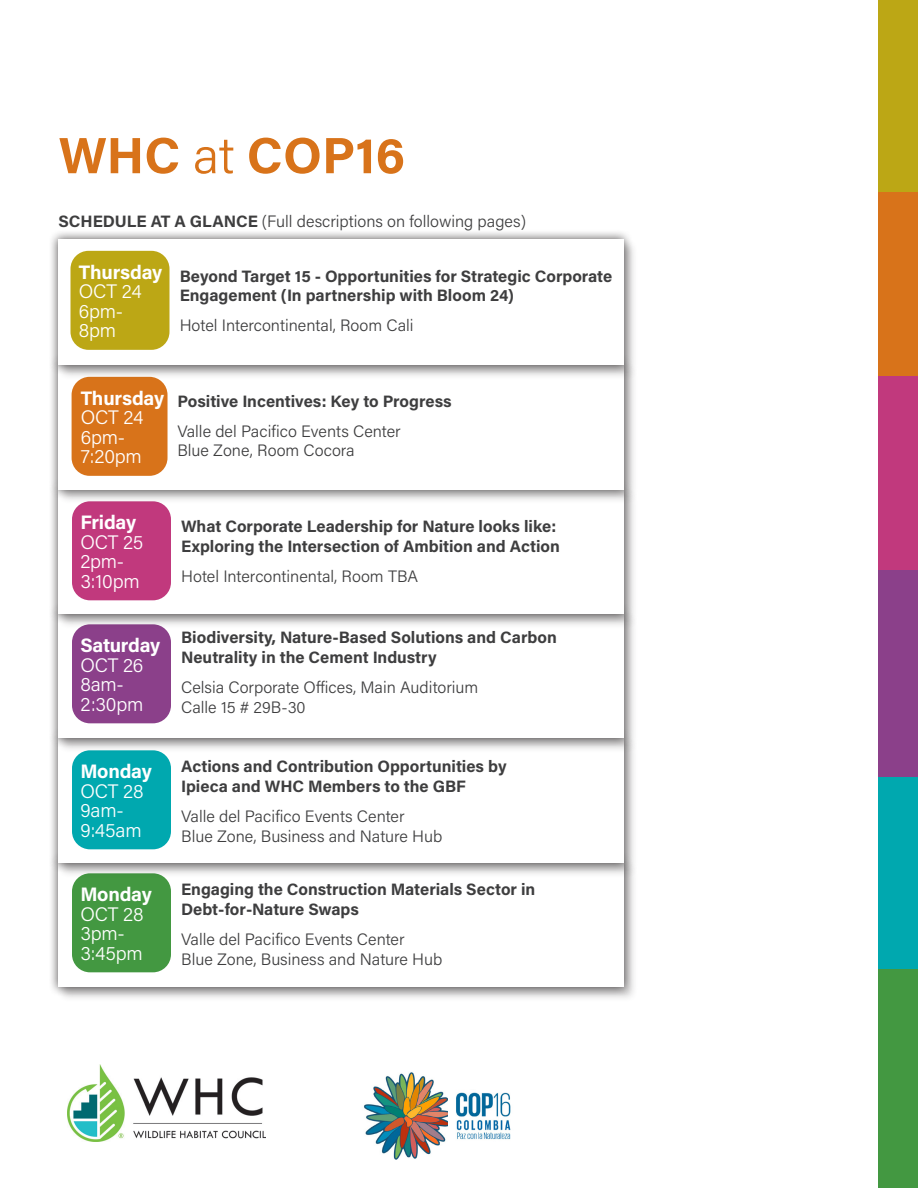
<style>
.page{position:relative;width:918px;height:1188px;background:#fff}
.page>*{position:absolute;margin:0;border:0;box-sizing:border-box;transform-origin:0 0}
.t1{font:700 51px "Acumin Pro";color:#d8731a}
.t2{font:300 19.5px "Acumin Pro";letter-spacing:-.01em;color:#fff}
.t3{font:700 19.5px "Acumin Pro";letter-spacing:-.015em;color:#fff}
.t4{font:700 16.5px/19.8px "Acumin Pro";color:#3e3e3f}
.t5{font:300 16.5px/19.5px "Acumin Pro";color:#3e3e3f}
.s1{font-weight:300}
.s2{font-weight:700}
</style>
<div class="page">
<div style="left:56px;top:861px;width:582px;height:142px;background:#f9f9f9"></div>
<div style="left:49px;top:852px;width:584px;height:145px;background:#231f20;opacity:.75"></div>
<div style="left:58px;top:861px;width:566px;height:126px;background:#fff"></div>
<div style="left:72px;top:873px;width:99px;height:99px;background:#439841;border-radius:18px"></div>
<div style="left:56px;top:736px;width:582px;height:143px;background:#231f20;opacity:.25"></div>
<div style="left:49px;top:727px;width:584px;height:146px;background:#231f20;opacity:.75"></div>
<div style="left:58px;top:737px;width:566px;height:126px;background:#fff"></div>
<div style="left:72px;top:750px;width:99px;height:99px;background:#00a8af;border-radius:18px"></div>
<div style="left:56px;top:612px;width:582px;height:142px;background:#231f20;opacity:.25"></div>
<div style="left:49px;top:603px;width:584px;height:145px;background:#231f20;opacity:.75"></div>
<div style="left:58px;top:612px;width:566px;height:126px;background:#fff"></div>
<div style="left:72px;top:624px;width:99px;height:99px;background:#8b408a;border-radius:18px"></div>
<div style="left:56px;top:487px;width:582px;height:143px;background:#231f20;opacity:.25"></div>
<div style="left:49px;top:478px;width:584px;height:146px;background:#231f20;opacity:.75"></div>
<div style="left:58px;top:488px;width:566px;height:126px;background:#fff"></div>
<div style="left:72px;top:501px;width:99px;height:99px;background:#c1397d;border-radius:18px"></div>
<div style="left:56px;top:363px;width:582px;height:142px;background:#231f20;opacity:.25"></div>
<div style="left:49px;top:354px;width:584px;height:145px;background:#231f20;opacity:.75"></div>
<div style="left:58px;top:363px;width:566px;height:126px;background:#fff"></div>
<div style="left:72px;top:377px;width:96px;height:99px;background:#d8731a;border-radius:18px"></div>
<div style="left:56px;top:238px;width:582px;height:143px;background:#231f20;opacity:.25"></div>
<div style="left:49px;top:229px;width:584px;height:146px;background:#231f20;opacity:.75"></div>
<div style="left:58px;top:239px;width:566px;height:126px;background:#fff"></div>
<div style="left:70px;top:251px;width:100px;height:99px;background:#bca715;border-radius:18px"></div>
<img style="left:68px;top:1064px;width:198px;height:78px">
<img style="left:363px;top:1072px;width:85px;height:87px">
<img style="left:456px;top:1092px;width:55px;height:48px">
<div style="left:878px;top:981px;width:40px;height:207px;background:#439841"></div>
<div style="left:878px;top:0;width:40px;height:207px;background:#bca715"></div>
<div style="left:878px;top:192px;width:40px;height:206px;background:#d8731a"></div>
<div style="left:878px;top:376px;width:40px;height:207px;background:#c1397d"></div>
<div style="left:878px;top:570px;width:40px;height:207px;background:#8b408a"></div>
<div style="left:878px;top:777px;width:40px;height:207px;background:#00a8af"></div>
<div style="left:878px;top:969px;width:40px;height:206px;background:#439841"></div>
<p class="t1" style="left:58px;top:120px;width:348px">WHC <span class="s1">at</span> COP16</p>
<p class="t5" style="left:58px;top:210px;width:469px"><span class="s2">SCHEDULE AT A GLANCE</span> (Full descriptions on following pages)</p>
<p class="t3" style="left:79px;top:258px;width:85px">Thursday</p>
<p class="t2" style="left:79px;top:278px;width:64px">OCT 24</p>
<p class="t2" style="left:79px;top:298px;width:46px">6pm-</p>
<p class="t2" style="left:79px;top:317px;width:39px">8pm</p>
<p class="t4" style="left:180px;top:265px;width:434px">Beyond Target 15 - Opportunities for Strategic Corporate<br>Engagement (In partnership with Bloom 24)</p>
<p class="t5" style="left:180px;top:315px;width:235px">Hotel Intercontinental, Room Cali</p>
<p class="t3" style="left:81px;top:384px;width:85px">Thursday</p>
<p class="t2" style="left:81px;top:404px;width:64px">OCT 24</p>
<p class="t2" style="left:81px;top:423px;width:46px">6pm-</p>
<p class="t2" style="left:81px;top:443px;width:63px">7:20pm</p>
<p class="t4" style="left:177px;top:390px;width:276px">Positive Incentives: Key to Progress</p>
<p class="t5" style="left:177px;top:420px;width:225px">Valle del Pacifico Events Center</p>
<p class="t5" style="left:177px;top:440px;width:179px">Blue Zone, Room Cocora</p>
<p class="t3" style="left:80px;top:509px;width:57px">Friday</p>
<p class="t2" style="left:80px;top:529px;width:65px">OCT 25</p>
<p class="t2" style="left:80px;top:548px;width:45px">2pm-</p>
<p class="t2" style="left:80px;top:568px;width:61px">3:10pm</p>
<p class="t3" style="left:80px;top:632px;width:81px">Saturday</p>
<p class="t2" style="left:80px;top:652px;width:65px">OCT 26</p>
<p class="t2" style="left:80px;top:671px;width:45px">8am-</p>
<p class="t2" style="left:80px;top:691px;width:65px">2:30pm</p>
<p class="t3" style="left:80px;top:758px;width:73px">Monday</p>
<p class="t2" style="left:80px;top:778px;width:65px">OCT 28</p>
<p class="t2" style="left:80px;top:797px;width:45px">9am-</p>
<p class="t2" style="left:80px;top:817px;width:63px">9:45am</p>
<p class="t3" style="left:80px;top:881px;width:73px">Monday</p>
<p class="t2" style="left:80px;top:901px;width:65px">OCT 28</p>
<p class="t2" style="left:80px;top:920px;width:46px">3pm-</p>
<p class="t2" style="left:80px;top:940px;width:64px">3:45pm</p>
<p class="t4" style="left:181px;top:516px;width:380px">What Corporate Leadership for Nature looks like:<br>Exploring the Intersection of Ambition and Action</p>
<p class="t5" style="left:181px;top:566px;width:239px">Hotel Intercontinental, Room TBA</p>
<p class="t4" style="left:181px;top:627px;width:377px">Biodiversity, Nature-Based Solutions and Carbon<br>Neutrality in the Cement Industry</p>
<p class="t5" style="left:181px;top:677px;width:299px">Celsia Corporate Offices, Main Auditorium<br>Calle 15 # 29B-30</p>
<p class="t4" style="left:181px;top:756px;width:327px">Actions and Contribution Opportunities by<br>Ipieca and WHC Members to the GBF</p>
<p class="t5" style="left:181px;top:806px;width:225px">Valle del Pacifico Events Center</p>
<p class="t5" style="left:181px;top:826px;width:263px">Blue Zone, Business and Nature Hub</p>
<p class="t4" style="left:181px;top:879px;width:356px">Engaging the Construction Materials Sector in<br>Debt-for-Nature Swaps</p>
<p class="t5" style="left:181px;top:929px;width:225px">Valle del Pacifico Events Center</p>
<p class="t5" style="left:181px;top:949px;width:263px">Blue Zone, Business and Nature Hub</p>
</div>
